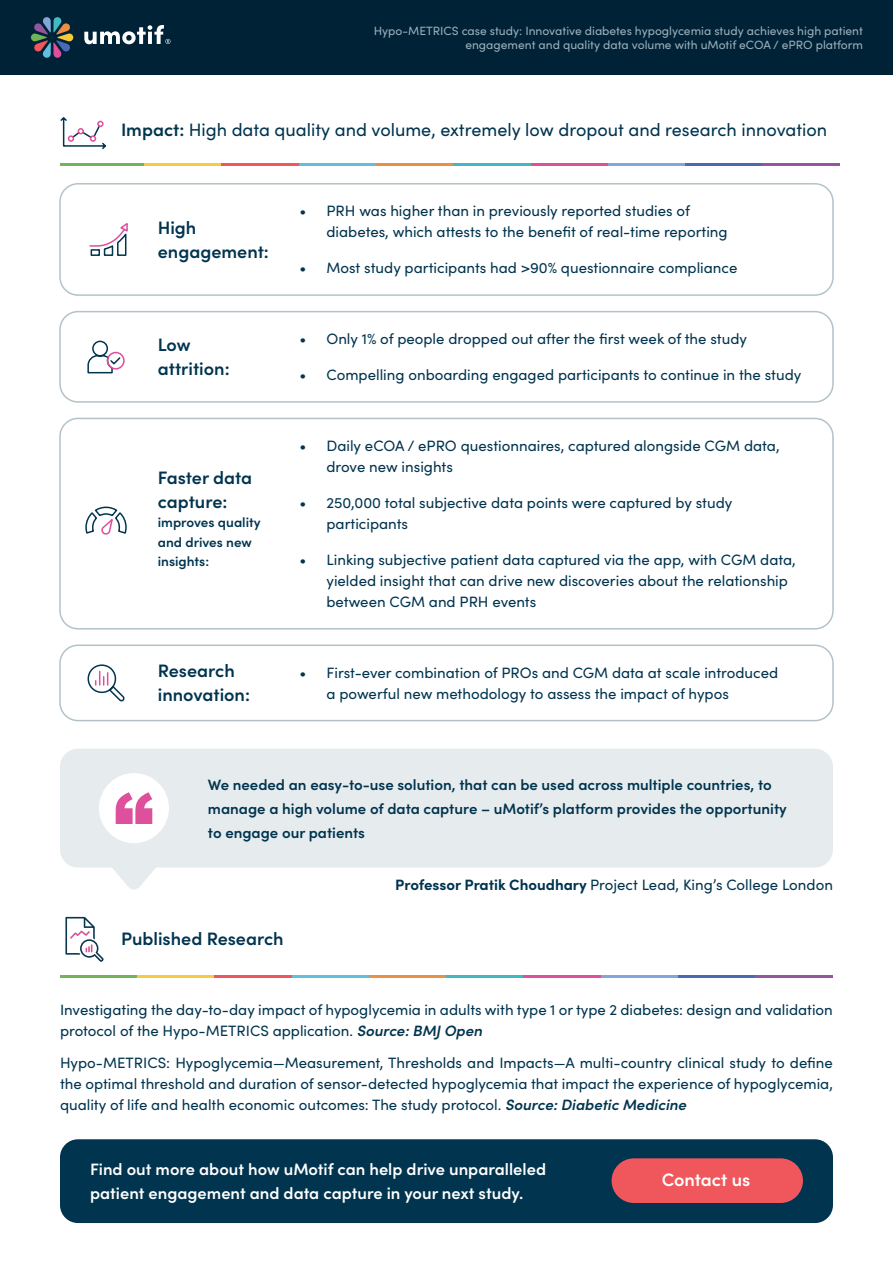
<style>
.page{position:relative;width:893px;height:1263px;background:#fff}
.page>*{position:absolute;margin:0;border:0;box-sizing:border-box;transform-origin:0 0}
.t1{font:600 18px/24px "Sofia Pro";color:#00344f}
.t2{font:18px "Sofia Pro";color:#00344f}
.t3{font:600 18px "Sofia Pro";color:#fff}
.t4{font:600 16.5px/24px "Sofia Pro";color:#fff}
.t5{font:15px/21px "Sofia Pro";color:#00344f}
.t6{font:600 15px/24px "Sofia Pro";color:#00344f}
.t7{font:600 13.5px/19.5px "Sofia Pro";color:#00344f}
.t8{font:12px/14.4px "Sofia Pro";color:#9cb0ba;text-align:right}
.s1{font-weight:600}
.s2{font-weight:700}
.s3{font-weight:600;font-style:italic}
</style>
<div class="page">
<div style="left:0;top:0;width:893px;height:75px;background:#002237"></div>
<svg style="left:31px;top:17px;width:42px;height:41px"></svg>
<svg style="left:84px;top:25px;width:86px;height:19px"></svg>
<svg style="left:60px;top:117px;width:46px;height:32px"></svg>
<div style="left:60px;top:749px;width:773px;height:118px;background:#e6ebed;border-radius:18px"></div>
<div style="left:99px;top:773px;width:70px;height:70px;background:#fff;border-radius:50%"></div>
<svg style="left:60px;top:792px;width:149px;height:98px"></svg>
<hr style="left:60px;top:163px;width:77px;height:2px;background:#73b359">
<hr style="left:67px;top:163px;width:77px;height:2px;background:#73b359">
<hr style="left:144px;top:163px;width:78px;height:2px;background:#f5cc3d">
<hr style="left:222px;top:163px;width:77px;height:2px;background:#f0575c">
<hr style="left:299px;top:163px;width:77px;height:2px;background:#61bfde">
<hr style="left:376px;top:163px;width:78px;height:2px;background:#eb8f42">
<hr style="left:454px;top:163px;width:77px;height:2px;background:#40bac2">
<hr style="left:531px;top:163px;width:77px;height:2px;background:#de4f9c">
<hr style="left:608px;top:163px;width:77px;height:2px;background:#82a6d9">
<hr style="left:685px;top:163px;width:78px;height:2px;background:#4a6bb3">
<hr style="left:763px;top:163px;width:77px;height:2px;background:#94579e">
<div style="left:59px;top:183px;width:775px;height:113px;border:2px solid #b3c2ca;border-radius:18px"></div>
<svg style="left:89px;top:223px;width:39px;height:33px"></svg>
<svg style="left:87px;top:664px;width:38px;height:38px"></svg>
<div style="left:59px;top:644px;width:775px;height:77px;border:2px solid #b3c2ca;border-radius:18px"></div>
<svg style="left:85px;top:506px;width:42px;height:29px"></svg>
<div style="left:59px;top:418px;width:775px;height:211px;border:2px solid #b3c2ca;border-radius:18px"></div>
<div style="left:59px;top:311px;width:775px;height:92px;border:2px solid #b3c2ca;border-radius:18px"></div>
<hr style="left:60px;top:975px;width:77px;height:2px;background:#73b359">
<hr style="left:137px;top:975px;width:78px;height:2px;background:#f5cc3d">
<hr style="left:215px;top:975px;width:77px;height:2px;background:#f0575c">
<hr style="left:292px;top:975px;width:77px;height:2px;background:#61bfde">
<hr style="left:369px;top:975px;width:77px;height:2px;background:#eb8f42">
<hr style="left:446px;top:975px;width:78px;height:2px;background:#40bac2">
<hr style="left:524px;top:975px;width:77px;height:2px;background:#de4f9c">
<hr style="left:601px;top:975px;width:77px;height:2px;background:#82a6d9">
<hr style="left:678px;top:975px;width:78px;height:2px;background:#4a6bb3">
<hr style="left:756px;top:975px;width:77px;height:2px;background:#94579e">
<svg style="left:65px;top:917px;width:39px;height:45px"></svg>
<div style="left:60px;top:1139px;width:773px;height:84px;background:#00344f;border-radius:18px"></div>
<div style="left:612px;top:1158px;width:191px;height:45px;background:#f0575c;border-radius:22px"></div>
<div style="left:107px;top:352px;width:18px;height:18px;border:2px solid #de4f9c;border-radius:50%"></div>
<svg style="left:87px;top:340px;width:35px;height:34px"></svg>
<p class="t8" style="left:374px;top:23px;width:491px">Hypo-METRICS case study: Innovative diabetes hypoglycemia study achieves high patient engagement and quality data volume with uMotif eCOA / ePRO platform</p>
<p class="t2" style="left:121px;top:117px;width:708px"><span class="s1">Impact:</span> High data quality and volume, extremely low dropout and research innovation</p>
<p class="t1" style="left:158px;top:214px;width:113px">High engagement:</p>
<p class="t5" style="left:326px;top:200px;width:403px;text-indent:-27px">• PRH was higher than in previously reported studies of diabetes, which attests to the benefit of real-time reporting</p>
<p class="t5" style="left:299px;top:257px;width:439px">• Most study participants had &gt;90% questionnaire compliance</p>
<p class="t1" style="left:158px;top:332px;width:73px">Low attrition:</p>
<p class="t5" style="left:299px;top:328px;width:449px">• Only 1% of people dropped out after the first week of the study</p>
<p class="t5" style="left:299px;top:364px;width:503px">• Compelling onboarding engaged participants to continue in the study</p>
<p class="t1" style="left:158px;top:464px;width:96px">Faster data capture:</p>
<p class="t7" style="left:158px;top:512px;width:104px">improves quality and drives new insights:</p>
<p class="t5" style="left:326px;top:434px;width:455px;text-indent:-27px">• Daily eCOA / ePRO questionnaires, captured alongside CGM data, drove new insights</p>
<p class="t5" style="left:326px;top:491px;width:407px;text-indent:-27px">• 250,000 total subjective data points were captured by study participants</p>
<p class="t5" style="left:326px;top:548px;width:471px;text-indent:-27px">• Linking subjective patient data captured via the app, with CGM data, yielded insight that can drive new discoveries about the relationship between CGM and PRH events</p>
<p class="t1" style="left:158px;top:658px;width:94px">Research innovation:</p>
<p class="t5" style="left:326px;top:661px;width:453px;text-indent:-27px">• First-ever combination of PROs and CGM data at scale introduced a powerful new methodology to assess the impact of hypos</p>
<p class="t6" style="left:208px;top:771px;width:580px">We needed an easy-to-use solution, that can be used across multiple countries, to manage a high volume of data capture – uMotif’s platform provides the opportunity to engage our patients</p>
<p class="t1" style="left:121px;top:925px;width:164px">Published Research</p>
<p class="t5" style="left:395px;top:873px;width:439px"><span class="s2">Professor Pratik Choudhary</span> Project Lead, King’s College London</p>
<p class="t5" style="left:60px;top:998px;width:774px">Investigating the day-to-day impact of hypoglycemia in adults with type 1 or type 2 diabetes: design and validation protocol of the Hypo-METRICS application. <span class="s3">Source:BMJ Open</span></p>
<p class="t5" style="left:60px;top:1051px;width:774px;text-align:justify">Hypo-METRICS: Hypoglycemia—Measurement, Thresholds and Impacts—A multi-country clinical study to define the optimal threshold and duration of sensor-detected hypoglycemia that impact the experience of hypoglycemia, quality of life and health economic outcomes: The study protocol. <span class="s3">Source:Diabetic Medicine</span></p>
<p class="t4" style="left:90px;top:1156px;width:458px">Find out more about how uMotif can help drive unparalleled patient engagement and data capture in your next study.</p>
<p class="t3" style="left:662px;top:1166px;width:90px">Contact us</p>
</div>
